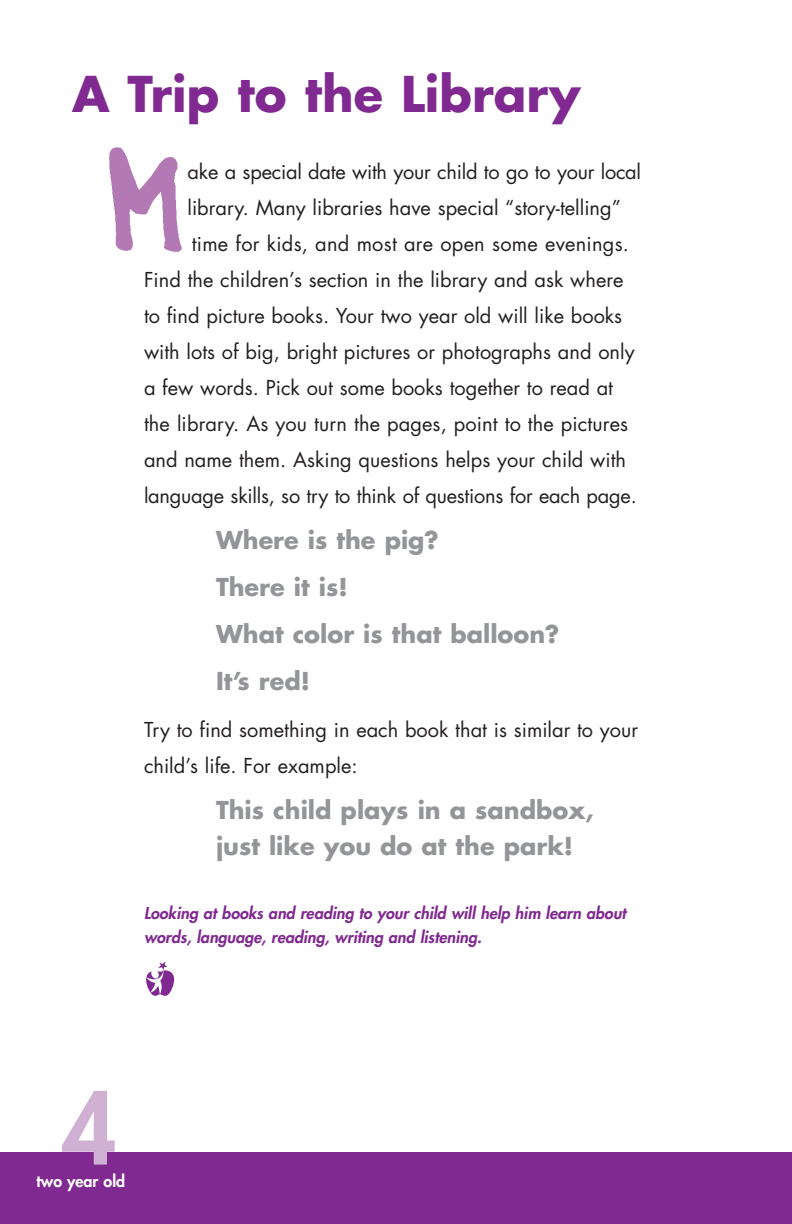
<style>
.page{position:relative;width:792px;height:1224px;background:#fff}
.page>*{position:absolute;margin:0;border:0;box-sizing:border-box;transform-origin:0 0}
.t1{font:800 96px "Futura";color:#d0b1d3}
.t2{font:700 48px "Futura";color:#802990}
.t3{font:700 24px/46.8px "Futura";color:#939598}
.t4{font:20px/36px "Futura";color:#231f20}
.t5{font:italic 800 16px/24px "Futura";color:#802990}
.t6{font:800 16px "Futura";color:#fff}
</style>
<div class="page">
<div style="left:0;top:1152px;width:792px;height:72px;background:#802990"></div>
<svg style="left:146px;top:962px;width:29px;height:34px"></svg>
<img style="left:109px;top:147px;width:73px;height:105px">
<h2 class="t2" style="left:72px;top:72px;width:510px">A Trip to the Library</h2>
<p class="t4" style="left:188px;top:155px;width:455px">ake a special date with your child to go to your local</p>
<p class="t4" style="left:188px;top:191px;width:435px">library. Many libraries have special “story-telling”</p>
<p class="t4" style="left:192px;top:227px;width:439px">time for kids, and most are open some evenings.</p>
<p class="t4" style="left:144px;top:263px;width:481px">Find the children’s section in the library and ask where</p>
<p class="t4" style="left:144px;top:299px;width:480px">to find picture books. Your two year old will like books</p>
<p class="t4" style="left:144px;top:335px;width:492px">with lots of big, bright pictures or photographs and only</p>
<p class="t4" style="left:144px;top:371px;width:471px">a few words. Pick out some books together to read at</p>
<p class="t4" style="left:144px;top:407px;width:486px">the library. As you turn the pages, point to the pictures</p>
<p class="t4" style="left:144px;top:443px;width:484px">and name them. Asking questions helps your child with</p>
<p class="t4" style="left:144px;top:479px;width:494px">language skills, so try to think of questions for each page.</p>
<p class="t3" style="left:216px;top:519px;width:345px">Where is the pig?<br>There it is!<br>What color is that balloon?<br>It’s red!</p>
<p class="t4" style="left:144px;top:713px;width:496px">Try to find something in each book that is similar to your child’s life. For example:</p>
<p class="t3" style="left:216px;top:795px;width:379px;line-height:36px">This child plays in a sandbox, just like you do at the park!</p>
<p class="t5" style="left:144px;top:902px;width:483px">Looking at books and reading to your child will help him learn about words, language, reading, writing and listening.</p>
<h1 class="t1" style="left:62px;top:1083px;width:57px">4</h1>
<p class="t6" style="left:36px;top:1174px;width:90px">two year old</p>
</div>
